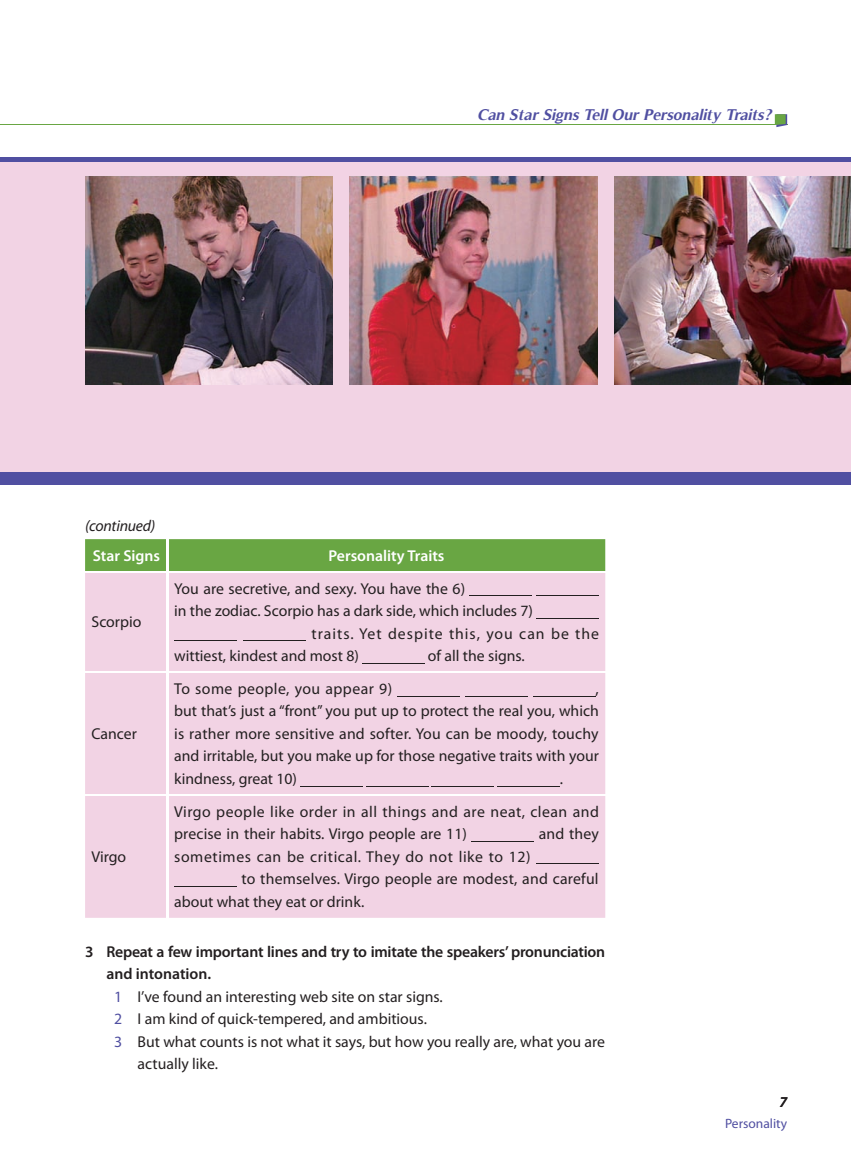
<style>
.page{position:relative;width:851px;height:1174px;background:#fff}
.page>*{position:absolute;margin:0;border:0;box-sizing:border-box;transform-origin:0 0}
.t1{font:15.75px/22.5px "Myriad Pro";color:#231f20;text-align:justify}
.t2{font:15.75px/22.5px "Myriad Pro";letter-spacing:.025em;color:#231f20}
.t3{font:600 15.75px "Myriad Pro";letter-spacing:-.015em;color:#231f20}
.t4{font:15.75px "Myriad Pro";letter-spacing:.04em;color:#231f20}
.t5{font:italic 700 15.75px "Timeless";color:#504fa1}
.t6{font:15.75px "Myriad Pro";letter-spacing:.06em;color:#231f20}
.t7{font:600 15.75px "Myriad Pro";color:#fff}
.t8{font:italic 15.75px "Myriad Pro";letter-spacing:-.015em;color:#231f20}
.t9{font:italic 600 15px "Myriad Pro";color:#231f20}
.t10{font:13.5px "Myriad Pro";color:#504fa1}
.s1{color:#504fa1}
</style>
<div class="page">
<div style="left:0;top:157px;width:850px;height:328px;background:#f2d3e4"></div>
<div style="left:0;top:157px;width:850px;height:5px;background:#504fa1"></div>
<hr style="left:0;top:124px;width:787px;height:1px;background:#69a643">
<div style="left:0;top:472px;width:850px;height:13px;background:#504fa1"></div>
<svg style="left:774px;top:114px;width:13px;height:13px"></svg>
<div style="left:85px;top:539px;width:520px;height:32px;background:#69a643"></div>
<div style="left:85px;top:573px;width:520px;height:344px;background:#f2d3e4"></div>
<hr style="left:167px;top:539px;width:2px;height:32px;background:#fff">
<hr style="left:167px;top:572px;width:2px;height:99px;background:#fff">
<hr style="left:167px;top:672px;width:2px;height:122px;background:#fff">
<hr style="left:167px;top:795px;width:2px;height:122px;background:#fff">
<hr style="left:85px;top:671px;width:83px;height:1px;background:#fff">
<hr style="left:168px;top:671px;width:437px;height:1px;background:#fff">
<hr style="left:85px;top:794px;width:83px;height:1px;background:#fff">
<hr style="left:168px;top:794px;width:437px;height:1px;background:#fff">
<hr style="left:469px;top:595px;width:63px;height:1px;background:#231f20">
<hr style="left:536px;top:595px;width:62px;height:1px;background:#231f20">
<hr style="left:536px;top:618px;width:62px;height:1px;background:#231f20">
<hr style="left:174px;top:640px;width:62px;height:1px;background:#231f20">
<hr style="left:243px;top:640px;width:62px;height:1px;background:#231f20">
<hr style="left:362px;top:663px;width:62px;height:1px;background:#231f20">
<hr style="left:397px;top:695px;width:63px;height:1px;background:#231f20">
<hr style="left:465px;top:695px;width:62px;height:1px;background:#231f20">
<hr style="left:532px;top:695px;width:63px;height:1px;background:#231f20">
<hr style="left:300px;top:785px;width:63px;height:1px;background:#231f20">
<hr style="left:366px;top:785px;width:62px;height:1px;background:#231f20">
<hr style="left:431px;top:785px;width:63px;height:1px;background:#231f20">
<hr style="left:497px;top:785px;width:62px;height:1px;background:#231f20">
<hr style="left:471px;top:841px;width:63px;height:1px;background:#231f20">
<hr style="left:536px;top:863px;width:62px;height:1px;background:#231f20">
<hr style="left:174px;top:886px;width:62px;height:1px;background:#231f20">
<img style="left:86px;top:177px;width:247px;height:207px">
<img style="left:350px;top:177px;width:247px;height:207px">
<img style="left:614px;top:177px;width:236px;height:207px">
<p class="t5" style="left:477px;top:105px;width:299px">Can StarSignsTellOurPersonality Traits?</p>
<p class="t8" style="left:85px;top:515px;width:72px">(continued)</p>
<p class="t7" style="left:93px;top:545px;width:69px">Star Signs</p>
<p class="t7" style="left:328px;top:545px;width:117px">Personality Traits</p>
<p class="t1" style="left:91px;top:610px;width:51px">Scorpio</p>
<p class="t1" style="left:91px;top:722px;width:47px">Cancer</p>
<p class="t1" style="left:174px;top:577px;width:292px">You are secretive, and sexy. You have the 6)</p>
<p class="t1" style="left:174px;top:599px;width:360px">in the zodiac. Scorpio has a dark side, which includes 7)</p>
<p class="t6" style="left:311px;top:623px;width:289px">traits. Yet despite this, you can be the</p>
<p class="t1" style="left:174px;top:644px;width:186px">wittiest, kindest and most 8)</p>
<p class="t1" style="left:428px;top:644px;width:98px">of all the signs.</p>
<p class="t2" style="left:174px;top:677px;width:219px">To some people, you appear 9)</p>
<p class="t1" style="left:174px;top:677px;width:426px;text-indent:421px">, but that’s just a “front” you put up to protect the real you, which is rather more sensitive and softer. You can be moody, touchy and irritable, but you make up for those negative traits with your kindness, great 10)</p>
<p class="t1" style="left:559px;top:767px;width:5px">.</p>
<p class="t2" style="left:174px;top:800px;width:426px">Virgo people like order in all things and are neat, clean and precise in their habits. Virgo people are 11)</p>
<p class="t1" style="left:538px;top:822px;width:62px">and they</p>
<p class="t4" style="left:174px;top:846px;width:358px">sometimes can be critical. They do not like to 12)</p>
<p class="t1" style="left:241px;top:867px;width:358px">to themselves. Virgo people are modest, and careful</p>
<p class="t1" style="left:174px;top:890px;width:191px">about what they eat or drink.</p>
<p class="t3" style="left:85px;top:941px;width:521px">3 Repeat a few important lines and try to imitate the speakers’ pronunciation</p>
<p class="t3" style="left:106px;top:963px;width:106px">and intonation.</p>
<p class="t1" style="left:114px;top:984px;width:330px"><span class="s1">1</span> I’ve found an interesting web site on star signs.</p>
<p class="t1" style="left:114px;top:1007px;width:314px"><span class="s1">2</span> I am kind of quick-tempered, and ambitious.</p>
<p class="t1" style="left:114px;top:1029px;width:492px"><span class="s1">3</span> But what counts is not what it says, but how you really are, what you are</p>
<p class="t1" style="left:138px;top:1052px;width:82px">actually like.</p>
<p class="t1" style="left:91px;top:845px;width:36px">Virgo</p>
<p class="t9" style="left:779px;top:1092px;width:9px">7</p>
<p class="t10" style="left:725px;top:1115px;width:64px">Personality</p>
</div>
